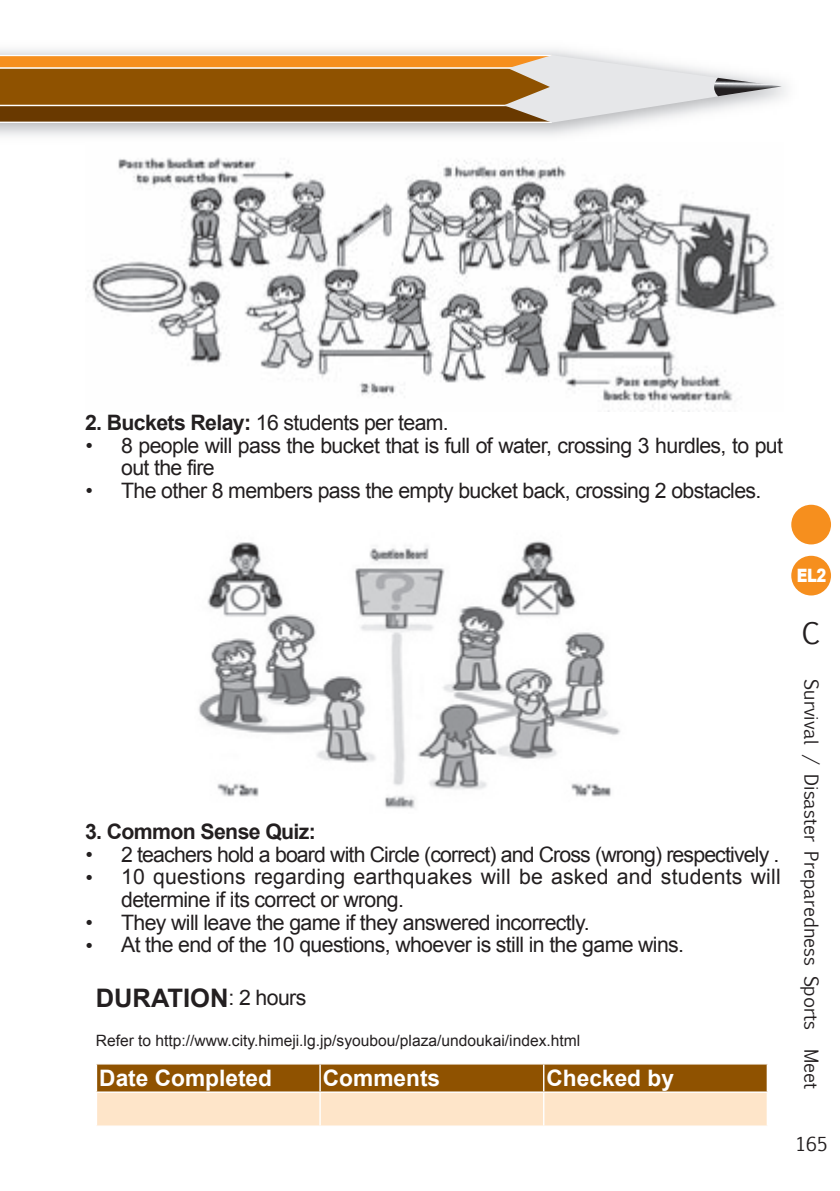
<style>
.page{position:relative;width:840px;height:1191px;background:#fff}
.page>*{position:absolute;margin:0;border:0;box-sizing:border-box;transform-origin:0 0}
.t1{font:28.4px "Euphemia UCAS";color:#231f20}
.t2{font:700 25.6px "Arial";color:#231f20}
.t3{font:700 22.6px "Arial";color:#fff}
.t4{font:21.2px/22.6px "Arial";letter-spacing:-.03em;color:#231f20}
.t5{font:21.2px/22.6px "Arial";letter-spacing:.01em;color:#231f20}
.t6{font:700 21.2px "Arial";letter-spacing:-.03em;color:#231f20}
.t7{font:18.4px "Euphemia UCAS";color:#231f20}
.t8{font:900 18.4px "Arial";color:#fff;scale:.8 1}
.t9{font:15.6px "Arial";color:#231f20}
.s1{font-weight:700}
.s2{font-family:"Koz Min Pro";font-size:18.4px}
.s3{font-weight:400;font-size:21.2px}
</style>
<div class="page">
<svg style="left:0;top:55px;width:781px;height:68px;background:#b68e5b"></svg>
<div style="left:790px;top:556px;width:40px;height:39px;background:#f68f1e;border-radius:50%"></div>
<svg style="left:96px;top:1063px;width:671px;height:62px;background:#cda674"></svg>
<hr style="left:96px;top:1091px;width:224px;height:1px;background:#fff">
<hr style="left:96px;top:1092px;width:1px;height:33px;background:#fff">
<hr style="left:320px;top:1091px;width:223px;height:1px;background:#fff">
<hr style="left:319px;top:1092px;width:1px;height:33px;background:#fff">
<hr style="left:543px;top:1091px;width:224px;height:1px;background:#fff">
<hr style="left:542px;top:1092px;width:2px;height:33px;background:#fff">
<hr style="left:766px;top:1092px;width:1px;height:33px;background:#fff">
<div style="left:790px;top:505px;width:40px;height:39px;background:#f68f1e;border-radius:50%"></div>
<img style="left:92px;top:157px;width:685px;height:255px">
<img style="left:198px;top:541px;width:423px;height:268px">
<p class="t4" style="left:85px;top:411px;width:365px"><span class="s1">2. Buckets Relay:</span> 16 students per team.</p>
<p class="t4" style="left:121px;top:434px;width:663px;text-indent:-36px"><span class="s2">•</span> 8 people will pass the bucket that is full of water, crossing 3 hurdles, to put out the fire</p>
<p class="t4" style="left:85px;top:479px;width:677px"><span class="s2">•</span> The other 8 members pass the empty bucket back, crossing 2 obstacles.</p>
<p class="t6" style="left:85px;top:819px;width:232px">3. Common Sense Quiz:</p>
<p class="t4" style="left:85px;top:843px;width:695px"><span class="s2">•</span> 2 teachers hold a board with Circle (correct) and Cross (wrong) respectively .</p>
<p class="t5" style="left:121px;top:865px;width:660px;text-indent:-36px"><span class="s2">•</span> 10 questions regarding earthquakes will be asked and students will determine if its correct or wrong.</p>
<p class="t4" style="left:85px;top:911px;width:505px"><span class="s2">•</span> They will leave the game if they answered incorrectly.</p>
<p class="t4" style="left:85px;top:933px;width:600px"><span class="s2">•</span> At the end of the 10 questions, whoever is still in the game wins.</p>
<p class="t2" style="left:96px;top:983px;width:212px">DURATION<span class="s3">: 2 hours</span></p>
<p class="t9" style="left:96px;top:1032px;width:486px">Refer to http://www.city.himeji.lg.jp/syoubou/plaza/undoukai/index.html</p>
<p class="t3" style="left:99px;top:1065px;width:174px">Date Completed</p>
<p class="t3" style="left:323px;top:1065px;width:119px">Comments</p>
<p class="t3" style="left:546px;top:1065px;width:129px">Checked by</p>
<p class="t8" style="left:796px;top:565px;width:38px">EL2</p>
<h1 class="t1" style="left:801px;top:613px;width:20px">C</h1>
<p class="t7" style="left:824px;top:679px;width:411px;rotate:90deg">Survival / Disaster Preparedness Sports Meet</p>
<p class="t7" style="left:795px;top:1130px;width:34px">165</p>
</div>
